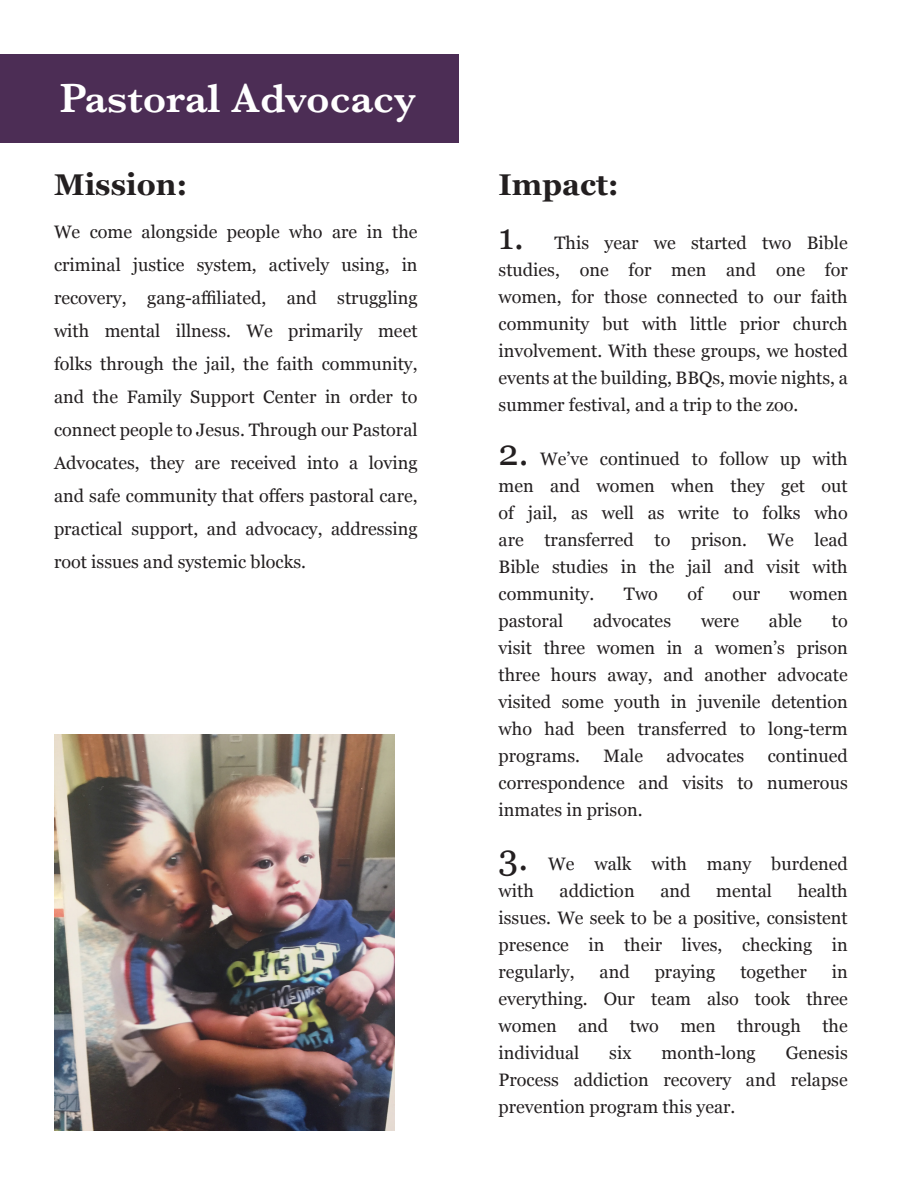
<style>
.page{position:relative;width:918px;height:1188px;background:#fff}
.page>*{position:absolute;margin:0;border:0;box-sizing:border-box;transform-origin:0 0}
.t1{font:600 42px "Baskerville";color:#fff}
.t2{font:700 30px "Georgia";color:#231f20}
.t3{font:18px/27px "Georgia";color:#231f20;text-align:justify}
.s1{font-size:36px}
</style>
<div class="page">
<div style="left:0;top:54px;width:459px;height:88px;background:#4c2d55"></div>
<img style="left:54px;top:734px;width:340px;height:396px">
<p class="t1" style="left:60px;top:69px;width:358px">Pastoral Advocacy</p>
<p class="t2" style="left:54px;top:162px;width:135px">Mission:</p>
<p class="t2" style="left:499px;top:162px;width:122px">Impact:</p>
<p class="t3" style="left:54px;top:214px;width:365px;line-height:33px">We come alongside people who are in the criminal justice system, actively using, in recovery, gang-affiliated, and struggling with mental illness. We primarily meet folks through the jail, the faith community, and the Family Support Center in order to connect people to Jesus. Through our Pastoral Advocates, they are received into a loving and safe community that offers pastoral care, practical support, and advocacy, addressing root issues and systemic blocks.</p>
<p class="t3" style="left:499px;top:228px;width:351px"><span class="s1">1.</span> This year we started two Bible studies, one for men and one for women, for those connected to our faith community but with little prior church involvement. With these groups, we hosted events at the building, BBQs, movie nights, a summer festival, and a trip to the zoo.</p>
<p class="t3" style="left:499px;top:444px;width:351px"><span class="s1">2.</span> We’ve continued to follow up with men and women when they get out of jail, as well as write to folks who are transferred to prison. We lead Bible studies in the jail and visit with community.</p>
<p class="t3" style="left:624px;top:579px;width:36px">Two</p>
<p class="t3" style="left:688px;top:579px;width:17px">of</p>
<p class="t3" style="left:733px;top:579px;width:29px">our</p>
<p class="t3" style="left:790px;top:579px;width:60px">women</p>
<p class="t3" style="left:499px;top:606px;width:66px">pastoral</p>
<p class="t3" style="left:593px;top:606px;width:79px">advocates</p>
<p class="t3" style="left:701px;top:606px;width:40px">were</p>
<p class="t3" style="left:769px;top:606px;width:34px">able</p>
<p class="t3" style="left:499px;top:606px;width:351px;text-indent:333px">to visit three women in a women’s prison three hours away, and another advocate visited some youth in juvenile detention who had been transferred to long-term programs.</p>
<p class="t3" style="left:499px;top:741px;width:351px;text-indent:269px">continued correspondence and visits to numerous inmates in prison.</p>
<p class="t3" style="left:499px;top:849px;width:351px"><span class="s1">3.</span> We walk with many burdened with</p>
<p class="t3" style="left:603px;top:741px;width:41px">Male</p>
<p class="t3" style="left:666px;top:741px;width:79px">advocates</p>
<p class="t3" style="left:499px;top:876px;width:351px;text-indent:299px">health issues. We seek to be a positive, consistent presence in their lives, checking in regularly,</p>
<p class="t3" style="left:560px;top:876px;width:77px">addiction</p>
<p class="t3" style="left:660px;top:876px;width:32px">and</p>
<p class="t3" style="left:716px;top:876px;width:57px">mental</p>
<p class="t3" style="left:600px;top:957px;width:32px">and</p>
<p class="t3" style="left:655px;top:957px;width:62px">praying</p>
<p class="t3" style="left:740px;top:957px;width:68px">together</p>
<p class="t3" style="left:499px;top:957px;width:351px;text-indent:333px">in everything. Our team also took three women and two men through the individual</p>
<p class="t3" style="left:609px;top:1038px;width:24px">six</p>
<p class="t3" style="left:662px;top:1038px;width:96px">month-long</p>
<p class="t3" style="left:499px;top:1038px;width:351px;text-indent:287px">Genesis Process addiction recovery and relapse prevention program this year.</p>
</div>
